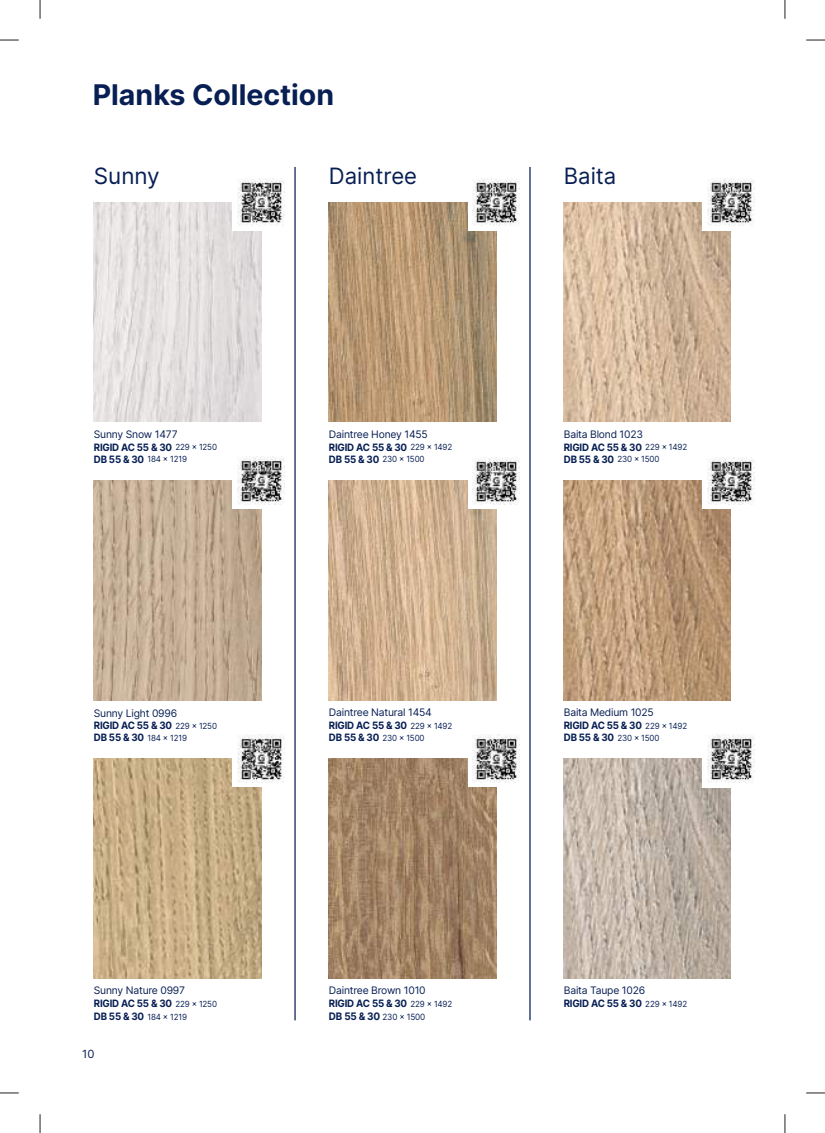
<style>
.page{position:relative;width:825px;height:1133px;background:#fff}
.page>*{position:absolute;margin:0;border:0;box-sizing:border-box;transform-origin:0 0}
.t1{font:700 28.5px "Inter";color:#081f54}
.t2{font:22.5px "Inter";color:#081f54}
.t3{font:11.25px "Inter";color:#081f54}
.t4{font:10.38px "Inter";letter-spacing:-.02em;color:#081f54}
.t5{font:700 10.12px "Inter";letter-spacing:-.02em;color:#081f54;scale:.95 1}
.t6{font:8.62px "Inter";letter-spacing:-.02em;color:#081f54;scale:.95 1}
.t7{font:8.5px "Inter";letter-spacing:-.02em;color:#081f54;scale:.95 1}
.s1{font-weight:400;font-size:8.5px}
.s2{font-weight:700;font-size:10.12px}
.s3{font-weight:700;font-size:10.38px}
</style>
<div class="page">
<img style="left:94px;top:202px;width:167px;height:220px">
<img style="left:94px;top:481px;width:167px;height:219px">
<img style="left:94px;top:758px;width:167px;height:220px">
<img style="left:329px;top:202px;width:167px;height:220px">
<img style="left:329px;top:480px;width:167px;height:220px">
<img style="left:329px;top:758px;width:167px;height:220px">
<img style="left:563px;top:202px;width:167px;height:220px">
<img style="left:563px;top:480px;width:167px;height:220px">
<img style="left:563px;top:758px;width:167px;height:220px">
<hr style="left:294px;top:167px;width:1px;height:853px;background:#081f54">
<hr style="left:529px;top:167px;width:1px;height:853px;background:#081f54">
<div style="left:232px;top:452px;width:57px;height:57px;background:#fff"></div>
<img style="left:237px;top:457px;width:48px;height:47px">
<div style="left:232px;top:730px;width:57px;height:57px;background:#fff"></div>
<img style="left:237px;top:735px;width:48px;height:47px">
<div style="left:232px;top:173px;width:57px;height:57px;background:#fff"></div>
<img style="left:237px;top:178px;width:48px;height:48px">
<div style="left:468px;top:452px;width:55px;height:57px;background:#fff"></div>
<img style="left:472px;top:457px;width:47px;height:47px">
<div style="left:468px;top:173px;width:55px;height:57px;background:#fff"></div>
<img style="left:472px;top:178px;width:47px;height:48px">
<div style="left:468px;top:730px;width:55px;height:57px;background:#fff"></div>
<img style="left:472px;top:735px;width:47px;height:47px">
<div style="left:702px;top:173px;width:57px;height:57px;background:#fff"></div>
<img style="left:707px;top:178px;width:47px;height:48px">
<div style="left:702px;top:452px;width:57px;height:57px;background:#fff"></div>
<img style="left:707px;top:457px;width:47px;height:47px">
<div style="left:702px;top:730px;width:57px;height:57px;background:#fff"></div>
<img style="left:707px;top:735px;width:47px;height:47px">
<svg style="left:0;top:39px;width:19px;height:2px"></svg>
<svg style="left:806px;top:39px;width:18px;height:2px"></svg>
<svg style="left:0;top:1092px;width:19px;height:1px"></svg>
<svg style="left:806px;top:1092px;width:18px;height:1px"></svg>
<svg style="left:39px;top:0;width:2px;height:19px"></svg>
<svg style="left:39px;top:1114px;width:2px;height:18px"></svg>
<svg style="left:784px;top:0;width:1px;height:19px"></svg>
<svg style="left:784px;top:1114px;width:1px;height:18px"></svg>
<h1 class="t1" style="left:93px;top:74px;width:243px">Planks Collection</h1>
<h2 class="t2" style="left:94px;top:159px;width:67px">Sunny</h2>
<h2 class="t2" style="left:329px;top:159px;width:89px">Daintree</h2>
<h2 class="t2" style="left:563px;top:159px;width:54px">Baita</h2>
<p class="t4" style="left:94px;top:426px;width:85px">Sunny Snow 1477</p>
<p class="t5" style="left:94px;top:439px;width:131px">RIGID AC 55 &amp; 30 <span class="s1">229 x 1250</span></p>
<p class="t7" style="left:94px;top:453px;width:99px"><span class="s2">DB 55 &amp; 30</span> 184 x 1219</p>
<p class="t4" style="left:94px;top:705px;width:85px">Sunny Light 0996</p>
<p class="t5" style="left:94px;top:718px;width:131px">RIGID AC 55 &amp; 30 <span class="s1">229 x 1250</span></p>
<p class="t7" style="left:94px;top:731px;width:99px"><span class="s2">DB 55 &amp; 30</span> 184 x 1219</p>
<p class="t4" style="left:94px;top:982px;width:92px">Sunny Nature 0997</p>
<p class="t7" style="left:94px;top:1010px;width:99px"><span class="s2">DB 55 &amp; 30</span> 184 x 1219</p>
<p class="t5" style="left:94px;top:996px;width:131px">RIGID AC 55 &amp; 30 <span class="s1">229 x 1250</span></p>
<p class="t3" style="left:82px;top:1045px;width:14px">10</p>
<p class="t4" style="left:329px;top:426px;width:100px">Daintree Honey 1455</p>
<p class="t7" style="left:329px;top:453px;width:102px"><span class="s2">DB 55 &amp; 30</span> 230 x 1500</p>
<p class="t5" style="left:329px;top:439px;width:131px">RIGID AC 55 &amp; 30 <span class="s1">229 x 1492</span></p>
<p class="t4" style="left:563px;top:426px;width:81px">Baita Blond 1023</p>
<p class="t7" style="left:563px;top:453px;width:102px"><span class="s2">DB 55 &amp; 30</span> 230 x 1500</p>
<p class="t5" style="left:563px;top:439px;width:131px">RIGID AC 55 &amp; 30 <span class="s1">229 x 1492</span></p>
<p class="t4" style="left:329px;top:705px;width:104px">Daintree Natural 1454</p>
<p class="t7" style="left:329px;top:731px;width:102px"><span class="s2">DB 55 &amp; 30</span> 230 x 1500</p>
<p class="t5" style="left:329px;top:718px;width:131px">RIGID AC 55 &amp; 30 <span class="s1">229 x 1492</span></p>
<p class="t4" style="left:563px;top:705px;width:91px">Baita Medium 1025</p>
<p class="t7" style="left:563px;top:731px;width:102px"><span class="s2">DB 55 &amp; 30</span> 230 x 1500</p>
<p class="t5" style="left:563px;top:718px;width:131px">RIGID AC 55 &amp; 30 <span class="s1">229 x 1492</span></p>
<p class="t4" style="left:329px;top:982px;width:98px">Daintree Brown 1010</p>
<p class="t6" style="left:329px;top:1010px;width:103px"><span class="s3">DB 55 &amp; 30</span> 230 x 1500</p>
<p class="t5" style="left:329px;top:996px;width:131px">RIGID AC 55 &amp; 30 <span class="s1">229 x 1492</span></p>
<p class="t4" style="left:563px;top:982px;width:83px">Baita Taupe 1026</p>
<p class="t5" style="left:563px;top:996px;width:131px">RIGID AC 55 &amp; 30 <span class="s1">229 x 1492</span></p>
</div>
